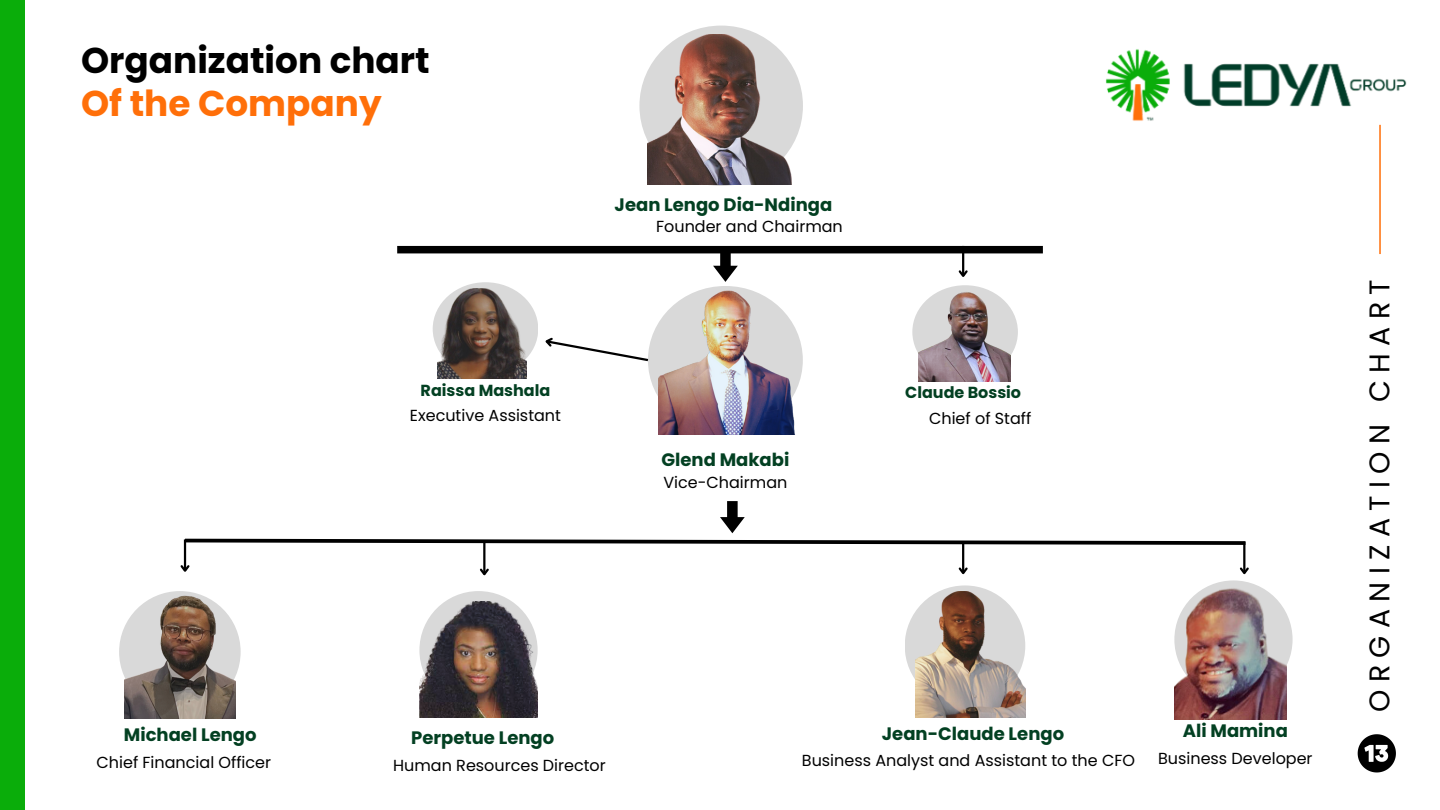
<style>
.page{position:relative;width:1440px;height:810px;background:#fff}
.page>*{position:absolute;margin:0;border:0;box-sizing:border-box;transform-origin:0 0}
.t1{font:700 35.8px "Poppins";color:#000}
.t2{font:700 35.8px "Poppins";color:#ff6f09}
.t3{font:28.4px "Poppins";letter-spacing:.255em;color:#000}
.t4{font:700 18px "Poppins";color:#034022}
.t5{font:16px "Poppins";color:#000}
.t6{font:700 16px "Poppins";color:#034022}
</style>
<div class="page">
<div style="left:648px;top:286px;width:155px;height:148px;background:#d9d9d9;border-radius:50%"></div>
<div style="left:639px;top:26px;width:164px;height:160px;background:#d9d9d9;border-radius:50%"></div>
<div style="left:419px;top:591px;width:119px;height:118px;background:#d9d9d9;border-radius:50%"></div>
<div style="left:397px;top:246px;width:646px;height:7px;background:#000"></div>
<hr style="left:483px;top:543px;width:2px;height:31px;background:#000">
<svg style="left:480px;top:567px;width:9px;height:9px"></svg>
<hr style="left:1243px;top:542px;width:2px;height:31px;background:#000">
<svg style="left:1239px;top:565px;width:10px;height:10px"></svg>
<hr style="left:184px;top:539px;width:2px;height:32px;background:#000">
<svg style="left:180px;top:563px;width:10px;height:9px"></svg>
<hr style="left:962px;top:542px;width:2px;height:31px;background:#000">
<svg style="left:958px;top:565px;width:10px;height:10px"></svg>
<div style="left:0;top:0;width:25px;height:810px;background:#0aad0a"></div>
<div style="left:119px;top:591px;width:122px;height:122px;background:#d9d9d9;border-radius:50%"></div>
<img style="left:125px;top:592px;width:110px;height:126px">
<div style="left:912px;top:285px;width:106px;height:94px;background:#d9d9d9;border-radius:50%"></div>
<img style="left:919px;top:286px;width:92px;height:96px">
<img style="left:648px;top:34px;width:144px;height:150px">
<img style="left:659px;top:286px;width:137px;height:149px">
<img style="left:419px;top:602px;width:119px;height:116px">
<div style="left:905px;top:585px;width:120px;height:121px;background:#d9d9d9;border-radius:50%"></div>
<img style="left:916px;top:591px;width:109px;height:126px">
<div style="left:1174px;top:580px;width:119px;height:119px;background:#d9d9d9;border-radius:50%"></div>
<img style="left:1174px;top:585px;width:113px;height:135px">
<hr style="left:962px;top:246px;width:2px;height:30px;background:#000">
<svg style="left:958px;top:268px;width:10px;height:9px"></svg>
<svg style="left:545px;top:337px;width:106px;height:25px"></svg>
<svg style="left:183px;top:501px;width:1063px;height:46px"></svg>
<svg style="left:713px;top:253px;width:25px;height:29px"></svg>
<img style="left:1105px;top:49px;width:302px;height:76px">
<hr style="left:1379px;top:125px;width:2px;height:129px;background:#ff6f09">
<svg style="left:1358px;top:734px;width:38px;height:38px"></svg>
<div style="left:433px;top:282px;width:105px;height:94px;background:#d9d9d9;border-radius:50%"></div>
<img style="left:438px;top:289px;width:89px;height:90px">
<p class="t1" style="left:81px;top:36px;width:350px">Organization chart</p>
<p class="t2" style="left:81px;top:79px;width:302px">Of the Company</p>
<p class="t4" style="left:615px;top:192px;width:219px">Jean Lengo Dia-Ndinga</p>
<p class="t5" style="left:656px;top:215px;width:188px">Founder and Chairman</p>
<p class="t6" style="left:421px;top:379px;width:131px">Raissa Mashala</p>
<p class="t5" style="left:410px;top:404px;width:153px">Executive Assistant</p>
<p class="t4" style="left:661px;top:447px;width:129px">Glend Makabi</p>
<p class="t5" style="left:663px;top:471px;width:126px">Vice-Chairman</p>
<p class="t6" style="left:905px;top:381px;width:117px">Claude Bossio</p>
<p class="t5" style="left:929px;top:408px;width:104px">Chief of Staff</p>
<p class="t4" style="left:124px;top:723px;width:134px">Michael Lengo</p>
<p class="t4" style="left:411px;top:726px;width:145px">Perpetue Lengo</p>
<p class="t5" style="left:97px;top:751px;width:176px">Chief Financial Officer</p>
<p class="t5" style="left:393px;top:754px;width:214px">Human Resources Director</p>
<p class="t4" style="left:882px;top:721px;width:184px">Jean-Claude Lengo</p>
<p class="t5" style="left:802px;top:749px;width:335px">Business Analyst and Assistant to the CFO</p>
<p class="t4" style="left:1183px;top:719px;width:107px">Ali Mamina</p>
<p class="t5" style="left:1158px;top:747px;width:156px">Business Developer</p>
<p class="t3" style="left:1360px;top:712px;width:434px;rotate:-90deg">ORGANIZATION CHART</p>
</div>
